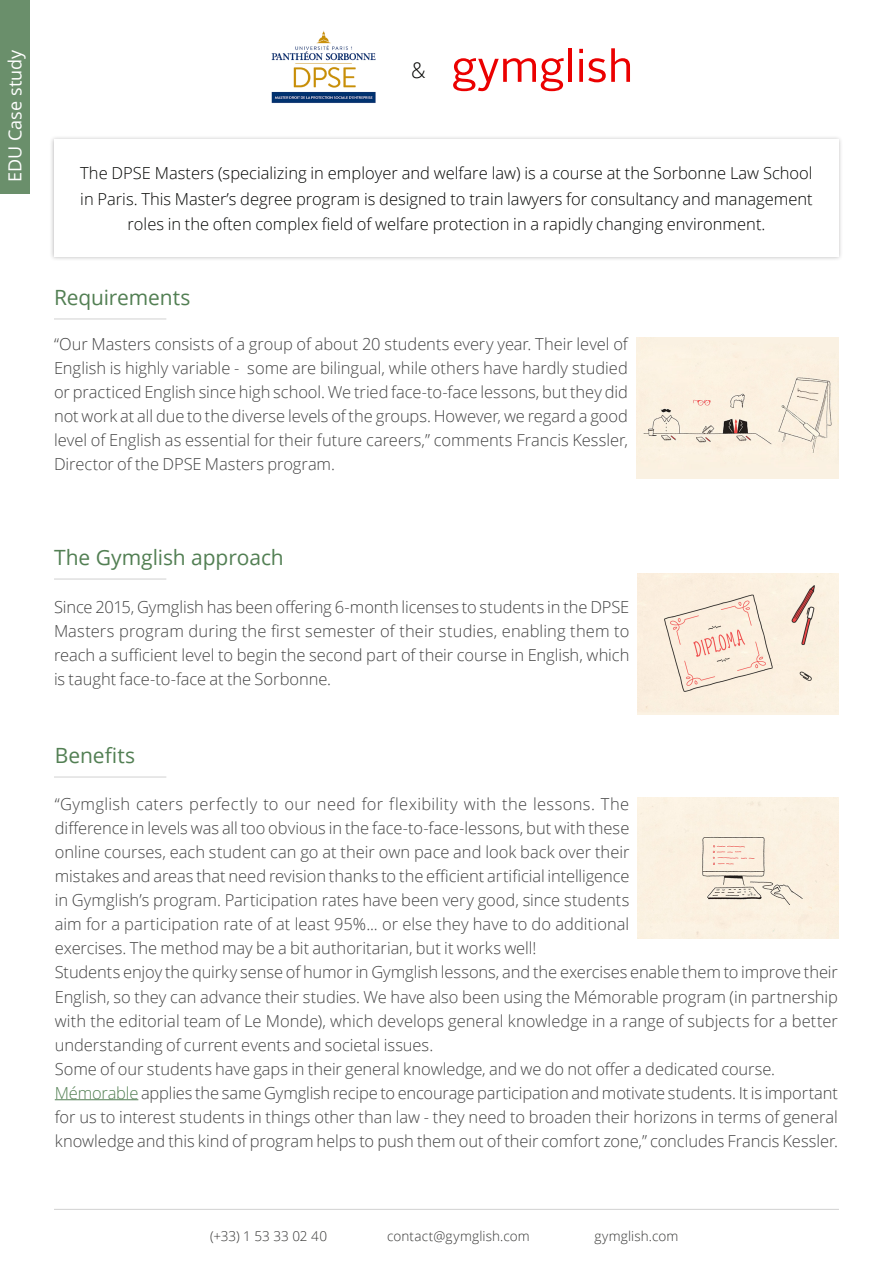
<style>
.page{position:relative;width:893px;height:1263px;background:#fff}
.page>*{position:absolute;margin:0;border:0;box-sizing:border-box;transform-origin:0 0}
.t1{font:300 21.45px "Open Sans";color:#040503;scale:.95 1}
.t2{font:21px "Open Sans";letter-spacing:-.005em;color:#527f53}
.t3{font:18px "Open Sans";color:#fff}
.t4{font:300 16.5px/24px "Open Sans";letter-spacing:-.005em;color:#434343;text-align:justify}
.t5{font:300 16.5px/25.5px "Open Sans";color:#040503;text-align:center}
.t6{font:300 13.5px "Open Sans";letter-spacing:.01em;color:#353534}
.s1{color:#527f53}
</style>
<div class="page">
<hr style="left:54px;top:1209px;width:785px;height:1px;background:#d1d1d1">
<div style="left:49px;top:135px;width:795px;height:126px;background:#231f20;opacity:.3"></div>
<div style="left:54px;top:140px;width:785px;height:117px;background:#fff"></div>
<svg style="left:453px;top:58px;width:111px;height:33px"></svg>
<hr style="left:568px;top:48px;width:4px;height:34px;background:#eb0000">
<svg style="left:579px;top:48px;width:51px;height:34px"></svg>
<img style="left:271px;top:30px;width:105px;height:73px">
<div style="left:636px;top:338px;width:203px;height:140px;background:#fbf1e1"></div>
<hr style="left:54px;top:318px;width:112px;height:1px;background:#d1d1d1">
<img style="left:638px;top:573px;width:201px;height:141px">
<hr style="left:54px;top:579px;width:112px;height:1px;background:#d1d1d1">
<div style="left:638px;top:798px;width:201px;height:141px;background:#fbf1e1"></div>
<hr style="left:54px;top:777px;width:112px;height:1px;background:#d1d1d1">
<hr style="left:55px;top:1099px;width:83px;height:1px;background:#527f53">
<div style="left:0;top:0;width:29px;height:193px;background:#6a8f6b"></div>
<p class="t3" style="left:3px;top:182px;width:134px;rotate:-90deg">EDU Case study</p>
<p class="t1" style="left:411px;top:55px;width:17px">&amp;</p>
<p class="t5" style="left:80px;top:160px;width:734px">The DPSE Masters (specializing in employer and welfare law) is a course at the Sorbonne Law School in Paris. This Master’s degree program is designed to train lawyers for consultancy and management roles in the often complex field of welfare protection in a rapidly changing environment.</p>
<p class="t2" style="left:54px;top:283px;width:138px">Requirements</p>
<p class="t4" style="left:54px;top:332px;width:575px">“Our Masters consists of a group of about 20 students every year. Their level of English is highly variable - some are bilingual, while others have hardly studied or practiced English since high school. We tried face-to-face lessons, but they did not work at all due to the diverse levels of the groups. However, we regard a good level of English as essential for their future careers,” comments Francis Kessler, Director of the DPSE Masters program.</p>
<p class="t2" style="left:54px;top:543px;width:231px">The Gymglish approach</p>
<p class="t4" style="left:54px;top:595px;width:577px">Since 2015, Gymglish has been offering 6-month licenses to students in the DPSE Masters program during the first semester of their studies, enabling them to reach a sufficient level to begin the second part of their course in English, which is taught face-to-face at the Sorbonne.</p>
<p class="t2" style="left:55px;top:741px;width:82px">Benefits</p>
<p class="t4" style="left:55px;top:792px;width:576px">“Gymglish caters perfectly to our need for flexibility with the lessons. The difference in levels was all too obvious in the face-to-face-lessons, but with these online courses, each student can go at their own pace and look back over their mistakes and areas that need revision thanks to the efficient artificial intelligence in Gymglish’s program. Participation rates have been very good, since students aim for a participation rate of at least 95%... or else they have to do additional exercises. The method may be a bit authoritarian, but it works well!</p>
<p class="t4" style="left:55px;top:960px;width:785px">Students enjoy the quirky sense of humor in Gymglish lessons, and the exercises enable them to improve their English, so they can advance their studies. We have also been using the Mémorable program (in partnership with the editorial team of Le Monde), which develops general knowledge in a range of subjects for a better understanding of current events and societal issues.</p>
<p class="t4" style="left:55px;top:1056px;width:722px">Some of our students have gaps in their general knowledge, and we do not offer a dedicated course.</p>
<p class="t4" style="left:55px;top:1080px;width:785px"><span class="s1">Mémorable</span> applies the same Gymglish recipe to encourage participation and motivate students. It is important for us to interest students in things other than law - they need to broaden their horizons in terms of general knowledge and this kind of program helps to push them out of their comfort zone,” concludes Francis Kessler.</p>
<p class="t6" style="left:210px;top:1226px;width:119px">(+33) 1 53 33 02 40</p>
<p class="t6" style="left:387px;top:1226px;width:144px">contact@gymglish.com</p>
<p class="t6" style="left:594px;top:1226px;width:86px">gymglish.com</p>
</div>
